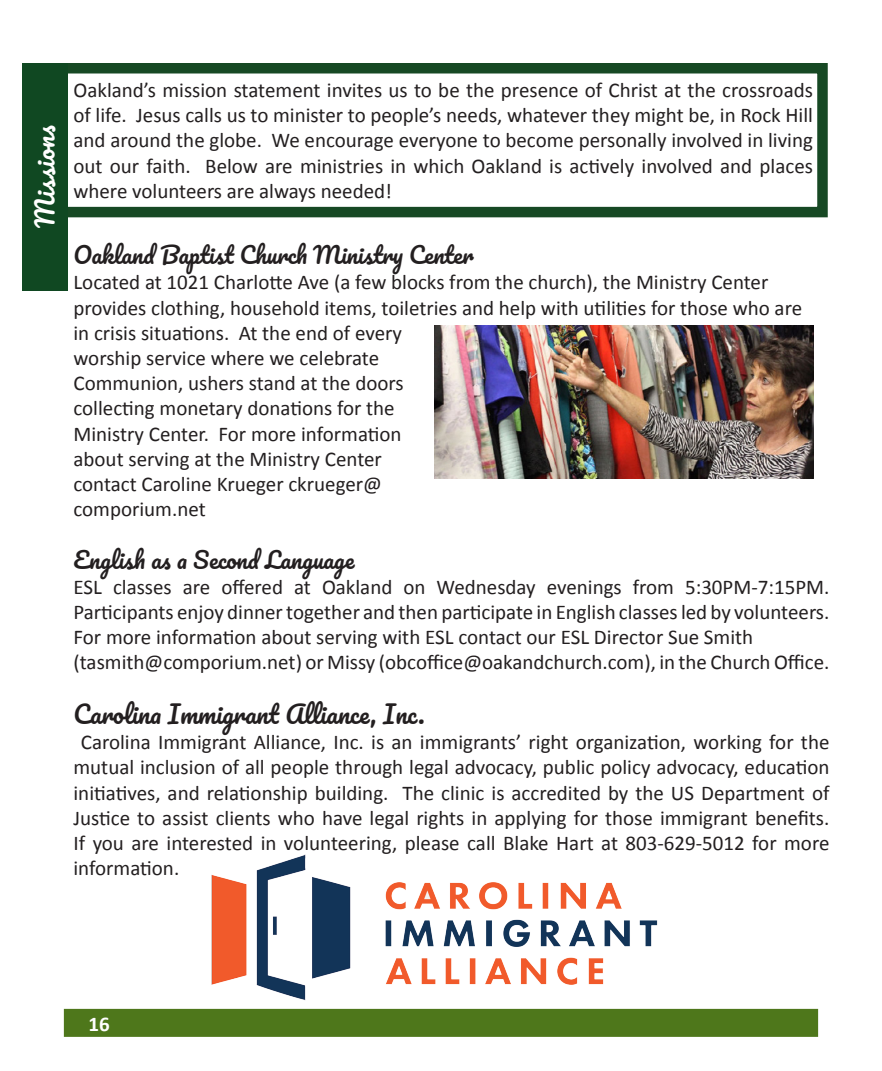
<style>
.page{position:relative;width:882px;height:1071px;background:#fff}
.page>*{position:absolute;margin:0;border:0;box-sizing:border-box;transform-origin:0 0}
.t1{font:24.5px "Pacifico";color:#231f20}
.t2{font:24.5px "Pacifico";color:#fff}
.t3{font:22.75px "Pacifico";color:#231f20}
.t4{font:21px/25.2px "Calibri";color:#231f20;text-align:justify}
.t5{font:700 21px "Calibri";color:#fff}
</style>
<div class="page">
<div style="left:64px;top:1009px;width:754px;height:28px;background:#4e771b;border:2px solid #4e771b"></div>
<div style="left:46px;top:63px;width:782px;height:154px;border:10px solid #174924"></div>
<img style="left:435px;top:326px;width:378px;height:153px">
<div style="left:23px;top:63px;width:45px;height:227px;background:#104822"></div>
<img style="left:174px;top:854px;width:534px;height:183px">
<p class="t2" style="left:32px;top:228px;width:105px;rotate:-90deg">Missions</p>
<p class="t4" style="left:74px;top:77px;width:741px">Oakland’s mission statement invites us to be the presence of Christ at the crossroads of life. Jesus calls us to minister to people’s needs, whatever they might be, in Rock Hill and around the globe. We encourage everyone to become personally involved in living out our faith. Below are ministries in which Oakland is actively involved and places where volunteers are always needed!</p>
<p class="t3" style="left:74px;top:243px;width:401px">Oakland Baptist Church Ministry Center</p>
<p class="t4" style="left:74px;top:270px;width:730px;text-align:left">Located at 1021 Charlotte Ave (a few blocks from the church), the Ministry Center provides clothing, household items, toiletries and help with utilities for those who are in crisis situations. At the end of every<br>worship service where we celebrate<br>Communion, ushers stand at the doors<br>collecting monetary donations for the<br>Ministry Center. For more information<br>about serving at the Ministry Center<br>contact Caroline Krueger ckrueger@<br>comporium.net</p>
<p class="t3" style="left:74px;top:547px;width:282px">English as a Second Language</p>
<p class="t4" style="left:74px;top:574px;width:758px">ESL classes are offered at Oakland on Wednesday evenings from 5:30PM-7:15PM.<br>Participants enjoy dinner together and then participate in English classes led by volunteers.<br>For more information about serving with ESL contact our ESL Director Sue Smith</p>
<p class="t4" style="left:74px;top:650px;width:758px">(tasmith@comporium.net) or Missy (obcoffice@oakandchurch.com), in the Church Office.</p>
<p class="t1" style="left:74px;top:701px;width:353px">Carolina Immigrant Alliance, Inc.</p>
<p class="t4" style="left:74px;top:730px;width:758px;text-indent:7px">Carolina Immigrant Alliance, Inc. is an immigrants’ right organization, working for the mutual inclusion of all people through legal advocacy, public policy advocacy, education initiatives, and relationship building. The clinic is accredited by the US Department of Justice to assist clients who have legal rights in applying for those immigrant benefits.<br>If you are interested in volunteering, please call Blake Hart at 803-629-5012 for more information.</p>
<p class="t5" style="left:88px;top:1010px;width:23px">16</p>
</div>
